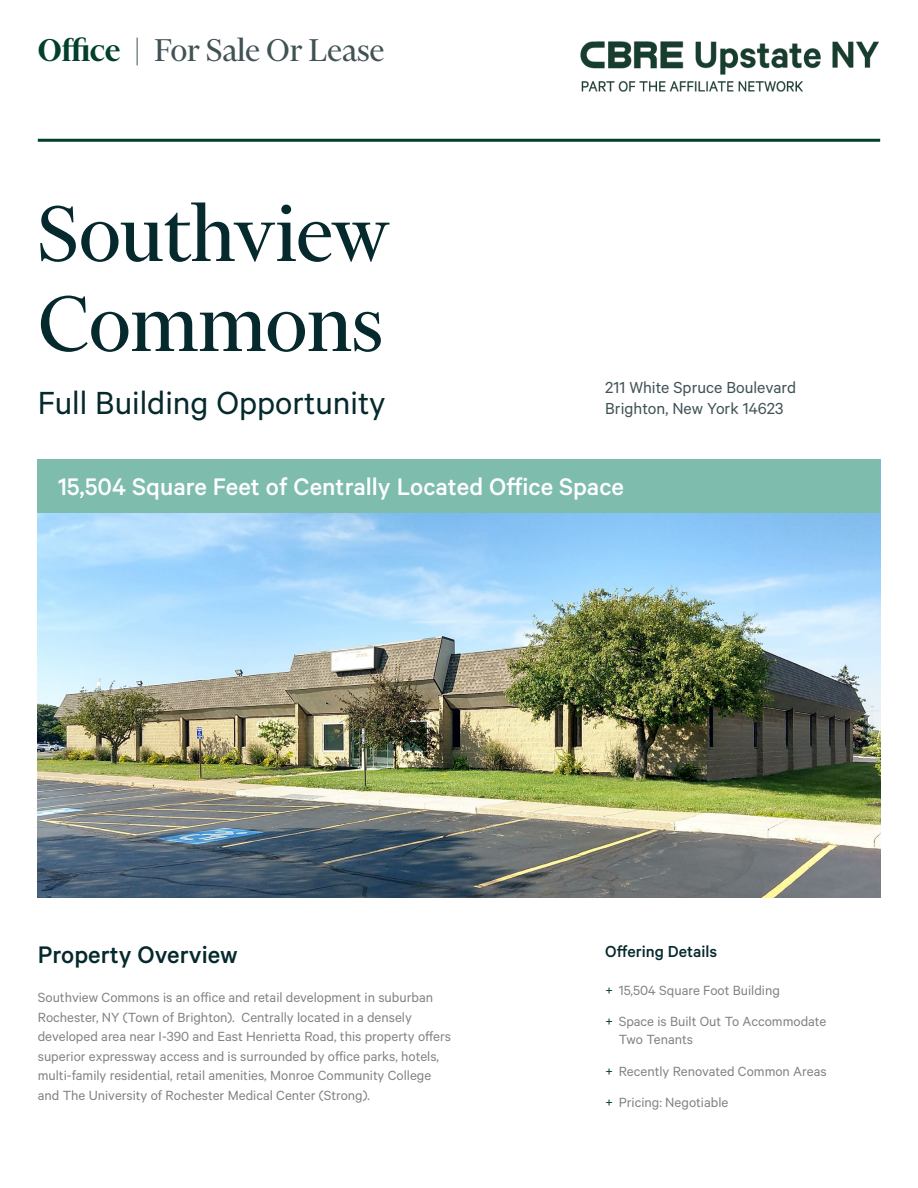
<style>
.page{position:relative;width:918px;height:1188px;background:#fff}
.page>*{position:absolute;margin:0;border:0;box-sizing:border-box;transform-origin:0 0}
.Heading_Large{font:90px/90px "Financier Display";color:#05292c}
.Subheading_Large{font:36px "Calibre";color:#05292c}
.t1{font:36px "Financier Display";color:#415255}
.t2{font:500 27px "Calibre";color:#fff}
.Subheading_Small{font:500 27px "Calibre";color:#05292c}
.t3{font:18px "Calibre";color:#415255}
.Bullet_Heading{font:500 18px "Calibre";color:#05292c}
.Body_Copy{font:15px/19.5px "Calibre";color:#808581}
.s1{font-weight:600;color:#023f2c}
.s2{color:#023f2c}
</style>
<div class="page">
<img style="left:38px;top:513px;width:842px;height:385px">
<hr style="left:38px;top:139px;width:842px;height:3px;background:#023f2c">
<div style="left:38px;top:459px;width:842px;height:54px;background:#7ebcad"></div>
<img style="left:580px;top:41px;width:299px;height:51px">
<p class="t1" style="left:38px;top:32px;width:348px"><span class="s1">Office</span> | For Sale Or Lease</p>
<p class="Heading_Large" style="left:38px;top:188px;width:354px">Southview<br>Commons</p>
<p class="Subheading_Large" style="left:38px;top:382px;width:349px">Full Building Opportunity</p>
<p class="t3" style="left:605px;top:377px;width:192px">211 White Spruce Boulevard</p>
<p class="t3" style="left:605px;top:398px;width:180px">Brighton, New York 14623</p>
<p class="t2" style="left:58px;top:471px;width:567px">15,504 Square Feet of Centrally Located Office Space</p>
<p class="Subheading_Small" style="left:38px;top:938px;width:202px">Property Overview</p>
<p class="Body_Copy" style="left:38px;top:987px;width:415px">Southview Commons is an office and retail development in suburban Rochester, NY (Town of Brighton). Centrally located in a densely developed area near I-390 and East Henrietta Road, this property offers superior expressway access and is surrounded by office parks, hotels, multi-family residential, retail amenities, Monroe Community College and The University of Rochester Medical Center (Strong).</p>
<p class="Bullet_Heading" style="left:605px;top:941px;width:113px">Offering Details</p>
<p class="Body_Copy" style="left:605px;top:980px;width:176px"><span class="s2">+</span> 15,504 Square Foot Building</p>
<p class="Body_Copy" style="left:619px;top:1012px;width:209px;line-height:18px;text-indent:-14px"><span class="s2">+</span> Space is Built Out To Accommodate<br>Two Tenants</p>
<p class="Body_Copy" style="left:605px;top:1061px;width:223px"><span class="s2">+</span> Recently Renovated Common Areas</p>
<p class="Body_Copy" style="left:605px;top:1093px;width:125px"><span class="s2">+</span> Pricing: Negotiable</p>
</div>
